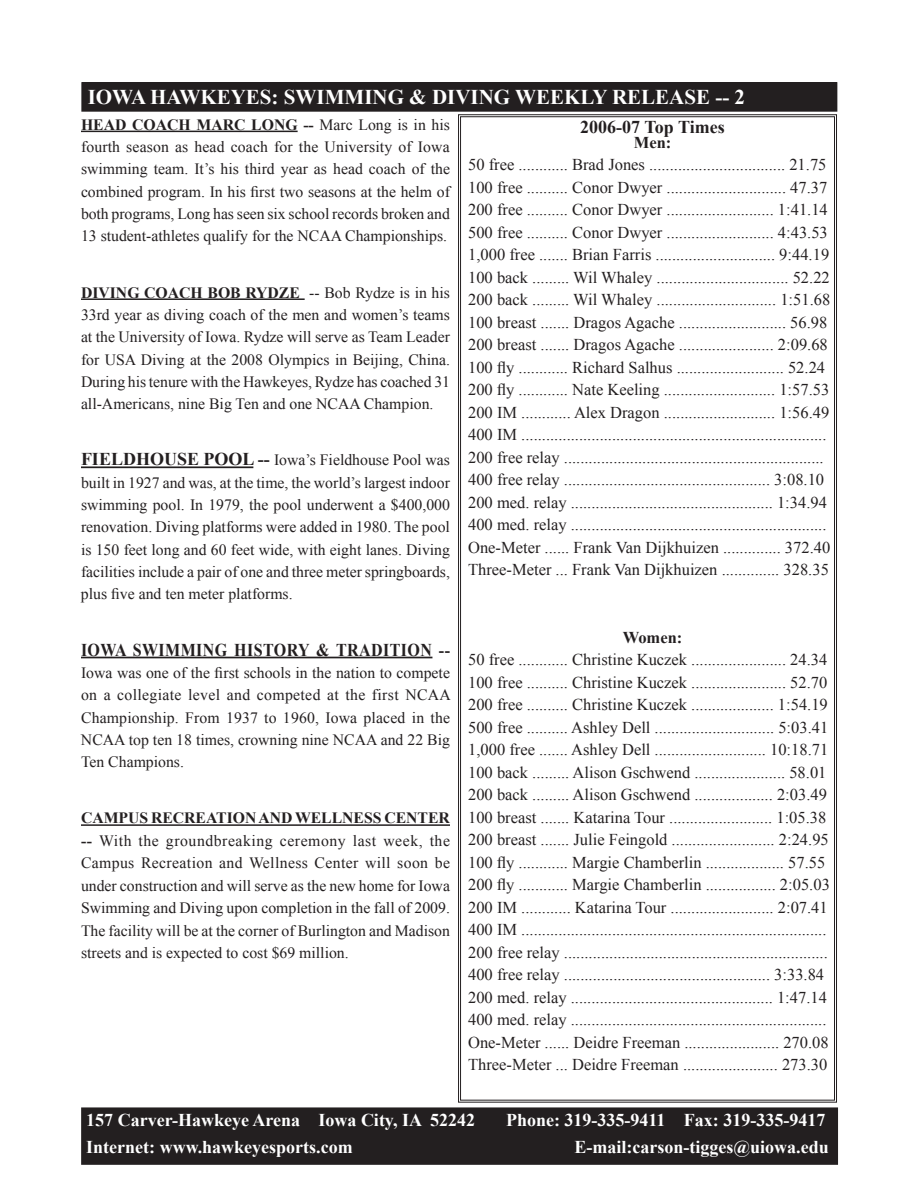
<style>
.page{position:relative;width:918px;height:1188px;background:#fff}
.page>*{position:absolute;margin:0;border:0;box-sizing:border-box;transform-origin:0 0}
.t1{font:700 21px "Times New Roman";color:#fff}
.t2{font:700 18px "Times New Roman";color:#fff}
.t3{font:700 18px "Times New Roman";letter-spacing:.025em;color:#231f20;scale:.89 1}
.t4{font:700 18px "Times New Roman";color:#231f20}
.t5{font:16.5px/22.5px "Times New Roman";color:#231f20}
.t6{font:700 16.5px "Times New Roman";color:#231f20}
.t7{font:15.75px/22.4px "Times New Roman";color:#231f20;text-align:justify}
.s1{font-weight:700}
.s2{font-weight:700;font-size:18px}
</style>
<div class="page">
<div style="left:82px;top:83px;width:755px;height:28px;background:#231f20"></div>
<div style="left:81px;top:82px;width:756px;height:30px;border:2px solid #231f20"></div>
<div style="left:82px;top:1108px;width:755px;height:56px;background:#231f20"></div>
<div style="left:81px;top:1107px;width:757px;height:58px;border:2px solid #231f20"></div>
<hr style="left:81px;top:131px;width:217px;height:1px;background:#231f20">
<hr style="left:81px;top:298px;width:224px;height:2px;background:#231f20">
<hr style="left:81px;top:466px;width:172px;height:2px;background:#231f20">
<hr style="left:81px;top:657px;width:351px;height:1px;background:#231f20">
<hr style="left:81px;top:824px;width:369px;height:2px;background:#231f20">
<svg style="left:458px;top:114px;width:379px;height:989px"></svg>
<p class="t1" style="left:88px;top:83px;width:659px">IOWA HAWKEYES: SWIMMING &amp; DIVING WEEKLY RELEASE -- 2</p>
<p class="t7" style="left:81px;top:113px;width:371px"><span class="s1">HEAD COACH MARC LONG --</span> Marc Long is in his fourth season as head coach for the University of Iowa swimming team. It’s his third year as head coach of the combined program. In his first two seasons at the helm of both programs, Long has seen six school records broken and 13 student-athletes qualify for the NCAA Championships.</p>
<p class="t7" style="left:81px;top:281px;width:371px"><span class="s1">DIVING COACH BOB RYDZE</span> -- Bob Rydze is in his 33rd year as diving coach of the men and women’s teams at the University of Iowa. Rydze will serve as Team Leader for USA Diving at the 2008 Olympics in Beijing, China.<br>During his tenure with the Hawkeyes, Rydze has coached 31 all-Americans, nine Big Ten and one NCAA Champion.</p>
<p class="t7" style="left:81px;top:449px;width:371px"><span class="s2">FIELDHOUSE POOL --</span> Iowa’s Fieldhouse Pool was built in 1927 and was, at the time, the world’s largest indoor swimming pool. In 1979, the pool underwent a $400,000 renovation. Diving platforms were added in 1980. The pool is 150 feet long and 60 feet wide, with eight lanes. Diving facilities include a pair of one and three meter springboards, plus five and ten meter platforms.</p>
<p class="t3" style="left:81px;top:637px;width:416px">IOWA SWIMMING HISTORY &amp; TRADITION --</p>
<p class="t7" style="left:81px;top:661px;width:372px">Iowa was one of the first schools in the nation to compete on a collegiate level and competed at the first NCAA Championship. From 1937 to 1960, Iowa placed in the NCAA top ten 18 times, crowning nine NCAA and 22 Big Ten Champions.</p>
<p class="t7" style="left:81px;top:807px;width:371px"><span class="s1">CAMPUS RECREATION AND WELLNESS CENTER --</span> With the groundbreaking ceremony last week, the Campus Recreation and Wellness Center will soon be under construction and will serve as the new home for Iowa Swimming and Diving upon completion in the fall of 2009.<br>The facility will be at the corner of Burlington and Madison streets and is expected to cost $69 million.</p>
<p class="t4" style="left:580px;top:115px;width:146px">2006-07 Top Times</p>
<p class="t6" style="left:634px;top:131px;width:39px">Men:</p>
<p class="t5" style="left:468px;top:153px;width:364px">50 free ............ Brad Jones ................................. 21.75<br>100 free .......... Conor Dwyer ............................. 47.37<br>200 free .......... Conor Dwyer .......................... 1:41.14<br>500 free .......... Conor Dwyer .......................... 4:43.53<br>1,000 free ....... Brian Farris ............................. 9:44.19<br>100 back ......... Wil Whaley ................................ 52.22<br>200 back ......... Wil Whaley ............................. 1:51.68<br>100 breast ....... Dragos Agache .......................... 56.98<br>200 breast ....... Dragos Agache ....................... 2:09.68<br>100 fly ............ Richard Salhus .......................... 52.24<br>200 fly ............ Nate Keeling ........................... 1:57.53<br>200 IM ............ Alex Dragon ........................... 1:56.49<br>400 IM ..........................................................................<br>200 free relay ...............................................................<br>400 free relay .................................................. 3:08.10<br>200 med. relay ................................................. 1:34.94<br>400 med. relay ..............................................................<br>One-Meter ...... Frank Van Dijkhuizen .............. 372.40<br>Three-Meter ... Frank Van Dijkhuizen .............. 328.35</p>
<p class="t6" style="left:623px;top:626px;width:61px">Women:</p>
<p class="t5" style="left:468px;top:648px;width:363px">50 free ............ Christine Kuczek ....................... 24.34<br>100 free .......... Christine Kuczek ....................... 52.70<br>200 free .......... Christine Kuczek .................... 1:54.19<br>500 free .......... Ashley Dell ............................. 5:03.41<br>1,000 free ....... Ashley Dell ........................... 10:18.71<br>100 back ......... Alison Gschwend ...................... 58.01<br>200 back ......... Alison Gschwend ................... 2:03.49<br>100 breast ....... Katarina Tour ......................... 1:05.38<br>200 breast ....... Julie Feingold ......................... 2:24.95<br>100 fly ............ Margie Chamberlin ................... 57.55<br>200 fly ............ Margie Chamberlin ................. 2:05.03<br>200 IM ............ Katarina Tour ......................... 2:07.41<br>400 IM ..........................................................................<br>200 free relay ................................................................<br>400 free relay .................................................. 3:33.84<br>200 med. relay ................................................. 1:47.14<br>400 med. relay ..............................................................<br>One-Meter ...... Deidre Freeman ....................... 270.08<br>Three-Meter ... Deidre Freeman ....................... 273.30</p>
<p class="t2" style="left:86px;top:1107px;width:390px">157 Carver-Hawkeye Arena Iowa City, IA 52242</p>
<p class="t2" style="left:506px;top:1107px;width:321px">Phone: 319-335-9411 Fax: 319-335-9417</p>
<p class="t2" style="left:86px;top:1135px;width:268px">Internet: www.hawkeyesports.com</p>
<p class="t2" style="left:575px;top:1135px;width:256px">E-mail:carson-tigges@uiowa.edu</p>
</div>
